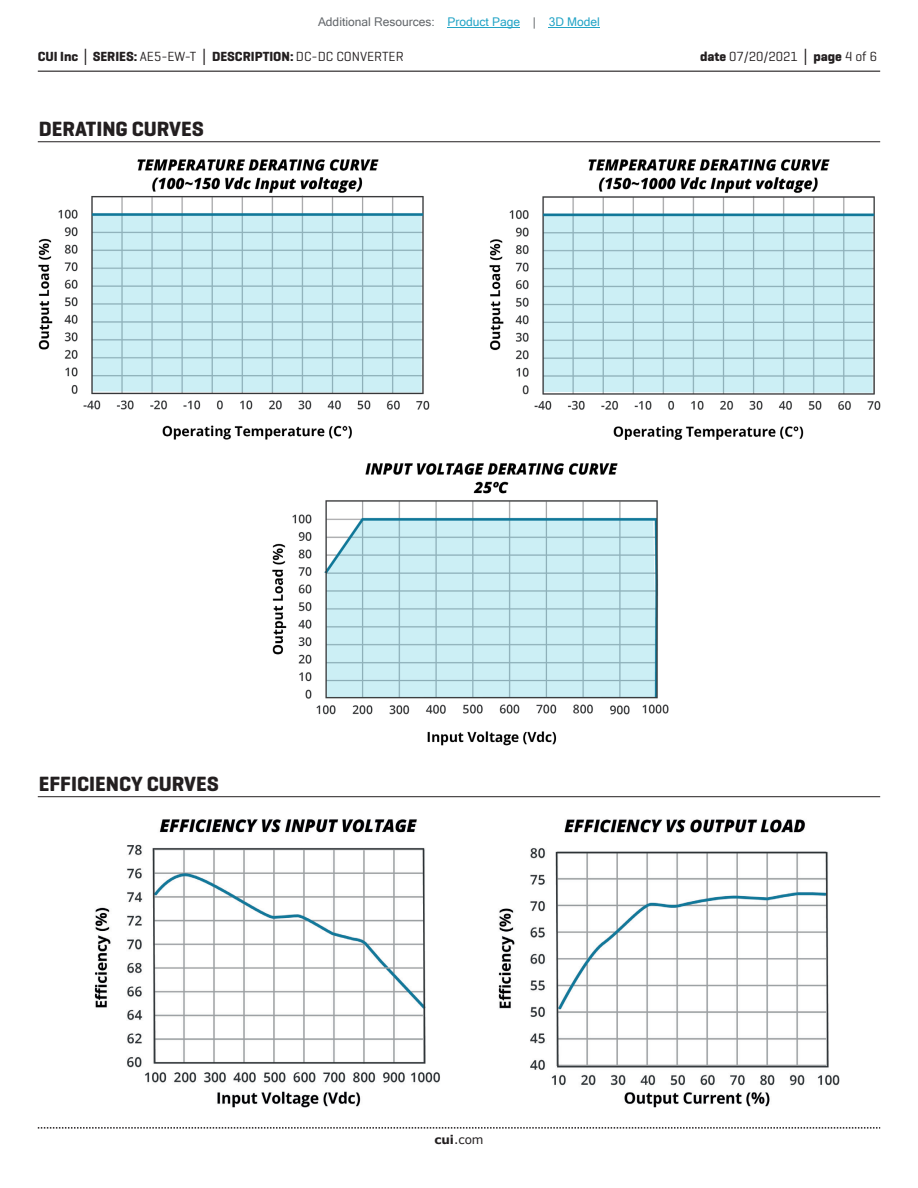
<style>
.page{position:relative;width:918px;height:1188px;background:#fff}
.page>*{position:absolute;margin:0;border:0;box-sizing:border-box;transform-origin:0 0}
.t1{font:700 21px "Geogrotesque";color:#231f20}
.t2{font:700 13.5px "Geogrotesque";color:#231f20}
.t3{font:13.5px "Geogrotesque";color:#231f20}
.t4{font:12px "Microsoft Sans Serif";color:#63676b}
.t5{font:12px "Verdana";color:#231f20}
.s1{color:#23a4c6}
.s2{font-family:"Verdana"}
.s3{font-weight:400}
.s4{font-weight:700}
.s5{font-family:"Verdana";font-weight:700}
</style>
<div class="page">
<hr style="left:38px;top:71px;width:842px;height:1px;background:#231f20">
<svg style="left:38px;top:1127px;width:842px;height:2px"></svg>
<hr style="left:38px;top:141px;width:842px;height:1px;background:#231f20">
<hr style="left:38px;top:796px;width:842px;height:1px;background:#231f20">
<img style="left:38px;top:159px;width:842px;height:586px">
<img style="left:94px;top:819px;width:745px;height:289px">
<hr style="left:448px;top:27px;width:72px;height:1px;background:#23a4c6">
<hr style="left:549px;top:27px;width:51px;height:1px;background:#23a4c6">
<p class="t4" style="left:318px;top:15px;width:283px">Additional Resources: <span class="s1">Product Page</span> | <span class="s1">3D Model</span></p>
<p class="t2" style="left:38px;top:48px;width:367px">CUI Inc <span class="s2">│</span> SERIES: <span class="s3">AE5-EW-T</span> <span class="s2">│</span> DESCRIPTION: <span class="s3">DC-DC CONVERTER</span></p>
<p class="t3" style="left:700px;top:48px;width:179px"><span class="s4">date</span> 07/20/2021 <span class="s5">│</span> <span class="s4">page</span> 4 of 6</p>
<h1 class="t1" style="left:39px;top:116px;width:167px">DERATING CURVES</h1>
<h1 class="t1" style="left:39px;top:770px;width:181px">EFFICIENCY CURVES</h1>
<p class="t5" style="left:434px;top:1131px;width:51px"><span class="s4">cui</span>.com</p>
</div>
